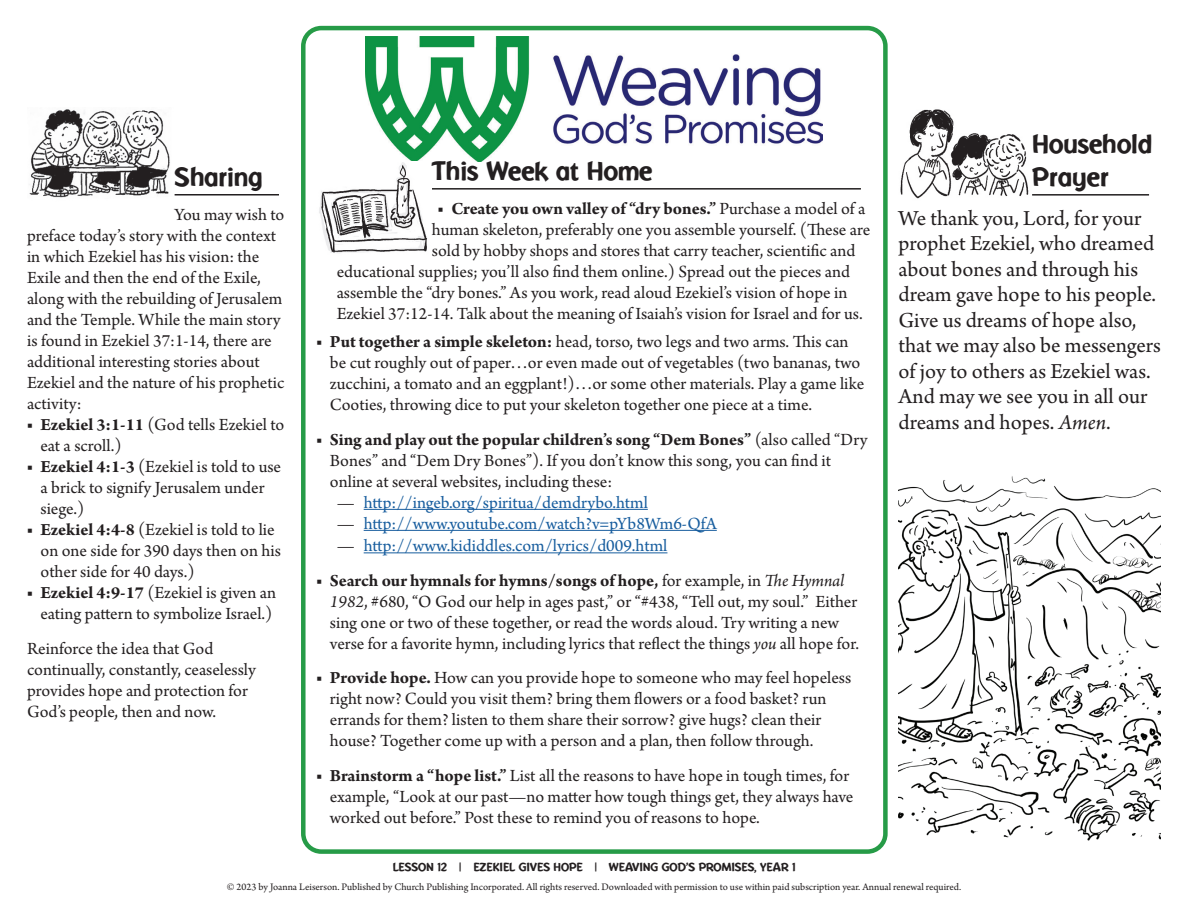
<style>
.page{position:relative;width:1188px;height:918px;background:#fff}
.page>*{position:absolute;margin:0;border:0;box-sizing:border-box;transform-origin:0 0}
.t1{font:27px/33px "Res Publica";color:#231f20}
.t2{font:22.5px/25.5px "Arno Pro";color:#231f20}
.t3{font:18px/21px "Arno Pro";color:#231f20}
.t4{font:18px "Arno Pro";color:#175d9e}
.t5{font:700 18px "Arno Pro";letter-spacing:-.005em;color:#231f20}
.t6{font:12px "Res Publica";color:#231f20}
.t7{font:10.5px "Arno Pro";color:#231f20}
.s1{font-weight:700}
.s2{font-weight:400}
.s3{color:#231f20}
.s4{font-style:italic}
</style>
<div class="page">
<div style="left:301px;top:26px;width:587px;height:828px;border:4px solid #269b47;border-radius:18px"></div>
<img style="left:29px;top:109px;width:146px;height:89px">
<img style="left:900px;top:109px;width:129px;height:90px">
<img style="left:366px;top:36px;width:456px;height:126px">
<img style="left:319px;top:162px;width:109px;height:91px">
<img style="left:899px;top:476px;width:262px;height:365px">
<hr style="left:175px;top:194px;width:104px;height:2px;background:#231f20">
<hr style="left:1032px;top:194px;width:117px;height:2px;background:#231f20">
<hr style="left:432px;top:188px;width:429px;height:2px;background:#231f20">
<hr style="left:364px;top:509px;width:284px;height:1px;background:#175d9e">
<hr style="left:364px;top:530px;width:353px;height:1px;background:#175d9e">
<hr style="left:364px;top:552px;width:303px;height:1px;background:#175d9e">
<h1 class="t1" style="left:175px;top:160px;width:89px">Sharing</h1>
<p class="t3" style="left:27px;top:205px;width:259px;text-indent:148px">You may wish to preface today’s story with the context in which Ezekiel has his vision: the<br>Exile and then the end of the Exile, along with the rebuilding of Jerusalem and the Temple. While the main story is found in Ezekiel 37:1-14, there are additional interesting stories about<br>Ezekiel and the nature of his prophetic activity:</p>
<p class="t3" style="left:41px;top:415px;width:245px;text-indent:-14px">■ <span class="s1">Ezekiel 3:1-11</span> (God tells Ezekiel to eat a scroll.)</p>
<p class="t3" style="left:41px;top:457px;width:242px;text-indent:-14px">■ <span class="s1">Ezekiel 4:1-3</span> (Ezekiel is told to use a brick to signify Jerusalem under siege.)</p>
<p class="t3" style="left:41px;top:520px;width:242px;text-indent:-14px">■ <span class="s1">Ezekiel 4:4-8</span> (Ezekiel is told to lie on one side for 390 days then on his other side for 40 days.)</p>
<p class="t3" style="left:27px;top:583px;width:251px;text-align:center">■ <span class="s1">Ezekiel 4:9-17</span> (Ezekiel is given an eating pattern to symbolize Israel.)</p>
<p class="t3" style="left:27px;top:639px;width:230px">Reinforce the idea that God continually, constantly, ceaselessly provides hope and protection for<br>God’s people, then and now.</p>
<h1 class="t1" style="left:432px;top:154px;width:222px">This Week at Home</h1>
<p class="t5" style="left:438px;top:198px;width:429px"><span class="s2">■</span> Create you own valley of “dry bones.” <span class="s2">Purchase a model of a</span></p>
<p class="t3" style="left:432px;top:220px;width:440px">human skeleton, preferably one you assemble yourself. (These are</p>
<p class="t3" style="left:432px;top:241px;width:425px">sold by hobby shops and stores that carry teacher, scientific and</p>
<p class="t3" style="left:337px;top:262px;width:515px">educational supplies; you’ll also find them online.) Spread out the pieces and</p>
<p class="t3" style="left:337px;top:283px;width:512px">assemble the “dry bones.” As you work, read aloud Ezekiel’s vision of hope in</p>
<p class="t3" style="left:337px;top:304px;width:528px">Ezekiel 37:12-14. Talk about the meaning of Isaiah’s vision for Israel and for us.</p>
<p class="t3" style="left:330px;top:332px;width:536px;text-indent:-14px">■ <span class="s1">Put together a simple skeleton:</span> head, torso, two legs and two arms. This can be cut roughly out of paper…or even made out of vegetables (two bananas, two zucchini, a tomato and an eggplant!)…or some other materials. Play a game like Cooties, throwing dice to put your skeleton together one piece at a time.</p>
<p class="t3" style="left:330px;top:430px;width:539px;text-indent:-14px">■ <span class="s1">Sing and play out the popular children’s song “Dem Bones”</span> (also called “Dry<br>Bones” and “Dem Dry Bones”). If you don’t know this song, you can find it online at several websites, including these:</p>
<p class="t4" style="left:337px;top:492px;width:313px"><span class="s3">—</span> http://ingeb.org/spiritua/demdrybo.html</p>
<p class="t4" style="left:337px;top:513px;width:382px"><span class="s3">—</span> http://www.youtube.com/watch?v=pYb8Wm6-QfA</p>
<p class="t4" style="left:337px;top:535px;width:332px"><span class="s3">—</span> http://www.kididdles.com/lyrics/d009.html</p>
<p class="t3" style="left:330px;top:571px;width:531px;text-indent:-14px">■ <span class="s1">Search our hymnals for hymns/songs of hope,</span> for example, in <span class="s4">The Hymnal 1982</span>, #680, “O God our help in ages past,” or “#438, “Tell out, my soul.” Either sing one or two of these together, or read the words aloud. Try writing a new verse for a favorite hymn, including lyrics that reflect the things <span class="s4">you</span> all hope for.</p>
<p class="t3" style="left:330px;top:668px;width:523px;text-indent:-14px">■ <span class="s1">Provide hope.</span> How can you provide hope to someone who may feel hopeless right now? Could you visit them? bring them flowers or a food basket? run errands for them? listen to them share their sorrow? give hugs? clean their house? Together come up with a person and a plan, then follow through.</p>
<p class="t3" style="left:330px;top:766px;width:525px;text-indent:-14px">■ <span class="s1">Brainstorm a “hope list.”</span> List all the reasons to have hope in tough times, for example, “Look at our past—no matter how tough things get, they always have worked out before.” Post these to remind you of reasons to hope.</p>
<p class="t6" style="left:393px;top:860px;width:404px">LESSON 12 | EZEKIEL GIVES HOPE | WEAVING GOD’S PROMISES, YEAR 1</p>
<h1 class="t1" style="left:1032px;top:127px;width:122px">Household<br>Prayer</h1>
<p class="t2" style="left:899px;top:207px;width:264px">We thank you, Lord, for your prophet Ezekiel, who dreamed about bones and through his dream gave hope to his people.<br>Give us dreams of hope also, that we may also be messengers of joy to others as Ezekiel was.<br>And may we see you in all our dreams and hopes. <span class="s4">Amen</span>.</p>
<p class="t7" style="left:227px;top:881px;width:736px">© 2023 by Joanna Leiserson. Published by Church Publishing Incorporated. All rights reserved. Downloaded with permission to use within paid subscription year. Annual renewal required.</p>
</div>
